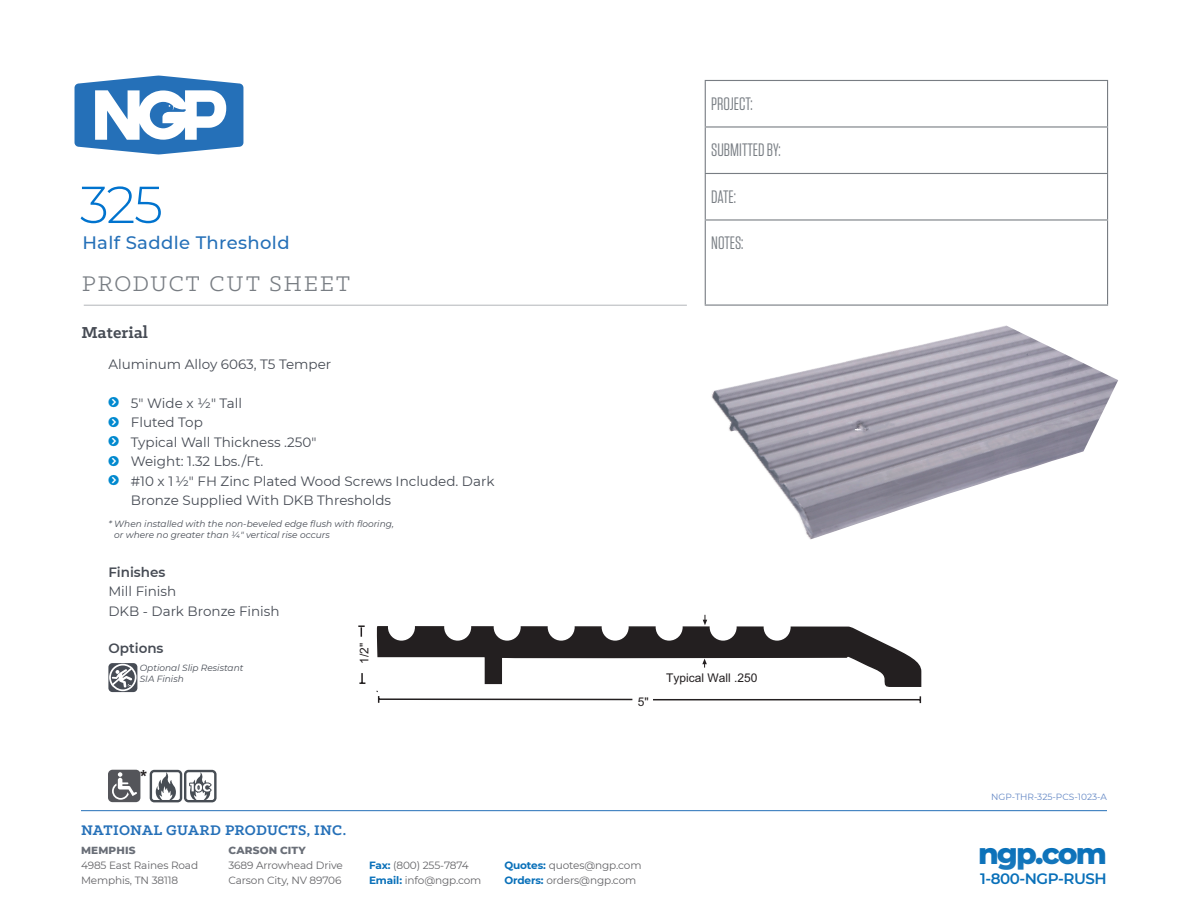
<style>
.page{position:relative;width:1188px;height:918px;background:#fff}
.page>*{position:absolute;margin:0;border:0;box-sizing:border-box;transform-origin:0 0}
.t1{font:300 51.9px "Montserrat";color:#0073ce}
.t2{font:800 29.85px "Montserrat";letter-spacing:-.065em;color:#0970b9}
.t3{font:24px "Klinic Slab";letter-spacing:.085em;color:#787d83}
.t4{font:18px "Tungsten";color:#787d83}
.t5{font:500 18px "Montserrat";letter-spacing:.02em;color:#2570b8}
.CUT_HD3{font:700 18px "Klinic Slab";letter-spacing:.01em;color:#464b54}
.t6{font:700 18px "Arial";color:#231f20}
.t7{font:700 15.75px "Klinic Slab";letter-spacing:.01em;color:#2570b8}
.t8{font:600 15.15px "Montserrat";letter-spacing:-.03em;color:#0970b9}
.CUT_BULLETS_REG{font:13.5px/19.5px "Montserrat";color:#464b54}
.CUT_BULLETS_REG-2{font:600 13.5px "Montserrat";color:#464b54}
.t9{font:12px "Arial";color:#231f20}
.t10{font:10.5px/15px "Montserrat";letter-spacing:-.01em;color:#636366}
.t11{font:800 10.5px "Montserrat";letter-spacing:.015em;color:#696e77}
.CUT_CUTLINES{font:italic 9px/10.8px "Montserrat";color:#464b54}
.t12{font:9px "Montserrat";color:#6488c5}
.s1{font-weight:700;color:#0970b9}
</style>
<div class="page">
<svg style="left:75px;top:76px;width:168px;height:78px"></svg>
<hr style="left:705px;top:80px;width:403px;height:1px;background:#787d83">
<hr style="left:705px;top:81px;width:1px;height:45px;background:#787d83">
<hr style="left:1107px;top:81px;width:1px;height:45px;background:#787d83">
<hr style="left:705px;top:126px;width:403px;height:2px;background:#787d83">
<hr style="left:705px;top:128px;width:1px;height:45px;background:#787d83">
<hr style="left:1107px;top:128px;width:1px;height:45px;background:#787d83">
<hr style="left:705px;top:173px;width:403px;height:1px;background:#787d83">
<hr style="left:705px;top:174px;width:1px;height:45px;background:#787d83">
<hr style="left:1107px;top:174px;width:1px;height:45px;background:#787d83">
<hr style="left:705px;top:219px;width:403px;height:2px;background:#787d83">
<hr style="left:705px;top:221px;width:1px;height:84px;background:#787d83">
<hr style="left:1107px;top:221px;width:1px;height:84px;background:#787d83">
<hr style="left:705px;top:305px;width:403px;height:1px;background:#787d83">
<hr style="left:84px;top:305px;width:603px;height:1px;background:#b2b5b9">
<hr style="left:81px;top:810px;width:1026px;height:1px;background:#2570b8">
<svg style="left:358px;top:625px;width:7px;height:12px"></svg>
<svg style="left:359px;top:673px;width:6px;height:11px"></svg>
<svg style="left:376px;top:615px;width:545px;height:88px"></svg>
<svg style="left:108px;top:663px;width:29px;height:29px"></svg>
<img style="left:711px;top:325px;width:407px;height:215px">
<svg style="left:150px;top:770px;width:67px;height:32px"></svg>
<div style="left:108px;top:770px;width:32px;height:32px;background:#54555a;border-radius:5px"></div>
<svg style="left:112px;top:772px;width:25px;height:28px"></svg>
<p class="t1" style="left:80px;top:169px;width:85px">325</p>
<p class="t5" style="left:82px;top:230px;width:209px">Half Saddle Threshold</p>
<h3 class="t3" style="left:82px;top:269px;width:269px">PRODUCT CUT SHEET</h3>
<p class="CUT_HD3" style="left:81px;top:320px;width:68px">Material</p>
<p class="CUT_BULLETS_REG" style="left:108px;top:354px;width:224px">Aluminum Alloy 6063, T5 Temper</p>
<p class="CUT_BULLETS_REG" style="left:131px;top:393px;width:113px">5" Wide x 1/2" Tall</p>
<p class="CUT_BULLETS_REG" style="left:131px;top:412px;width:73px">Fluted Top</p>
<p class="CUT_BULLETS_REG" style="left:131px;top:432px;width:187px">Typical Wall Thickness .250"</p>
<p class="CUT_BULLETS_REG" style="left:131px;top:451px;width:134px">Weight: 1.32 Lbs./Ft.</p>
<p class="CUT_BULLETS_REG" style="left:131px;top:471px;width:365px">#10 x 1 1/2" FH Zinc Plated Wood Screws Included. Dark<br>Bronze Supplied With DKB Thresholds</p>
<p class="CUT_CUTLINES" style="left:114px;top:518px;width:281px;text-indent:-6px">* When installed with the non-beveled edge flush with flooring, or where no greater than 1/4" vertical rise occurs</p>
<p class="CUT_BULLETS_REG-2" style="left:108px;top:562px;width:59px">Finishes</p>
<p class="CUT_BULLETS_REG" style="left:108px;top:581px;width:69px">Mill Finish</p>
<p class="CUT_BULLETS_REG" style="left:108px;top:601px;width:173px">DKB - Dark Bronze Finish</p>
<p class="CUT_BULLETS_REG-2" style="left:108px;top:639px;width:57px">Options</p>
<p class="CUT_CUTLINES" style="left:140px;top:662px;width:105px">Optional Slip Resistant<br>SIA Finish</p>
<p class="t9" style="left:356px;top:664px;width:22px;rotate:-90deg">1/2"</p>
<h3 class="t4" style="left:711px;top:94px;width:43px">PROJECT:</h3>
<h3 class="t4" style="left:711px;top:141px;width:71px">SUBMITTED BY:</h3>
<h3 class="t4" style="left:711px;top:187px;width:26px">DATE:</h3>
<h3 class="t4" style="left:711px;top:234px;width:34px">NOTES:</h3>
<p class="t9" style="left:638px;top:694px;width:12px">5"</p>
<p class="t9" style="left:666px;top:670px;width:93px">Typical Wall .250</p>
<p class="t6" style="left:140px;top:764px;width:9px">*</p>
<p class="t7" style="left:81px;top:820px;width:267px">NATIONAL GUARD PRODUCTS, INC.</p>
<p class="t11" style="left:81px;top:843px;width:56px">MEMPHIS</p>
<p class="t10" style="left:81px;top:858px;width:119px">4985 East Raines Road<br>Memphis, TN 38118</p>
<p class="t11" style="left:228px;top:843px;width:79px">CARSON CITY</p>
<p class="t10" style="left:228px;top:858px;width:116px">3689 Arrowhead Drive<br>Carson City, NV 89706</p>
<p class="t10" style="left:369px;top:858px;width:114px"><span class="s1">Fax:</span> (800) 255-7874<br><span class="s1">Email:</span> info@ngp.com</p>
<p class="t10" style="left:504px;top:858px;width:139px"><span class="s1">Quotes:</span> quotes@ngp.com<br><span class="s1">Orders:</span> orders@ngp.com</p>
<p class="t12" style="left:991px;top:791px;width:117px">NGP-THR-325-PCS-1023-A</p>
<h2 class="t2" style="left:978px;top:831px;width:130px">ngp.com</h2>
<p class="t8" style="left:980px;top:868px;width:128px">1-800-NGP-RUSH</p>
</div>
